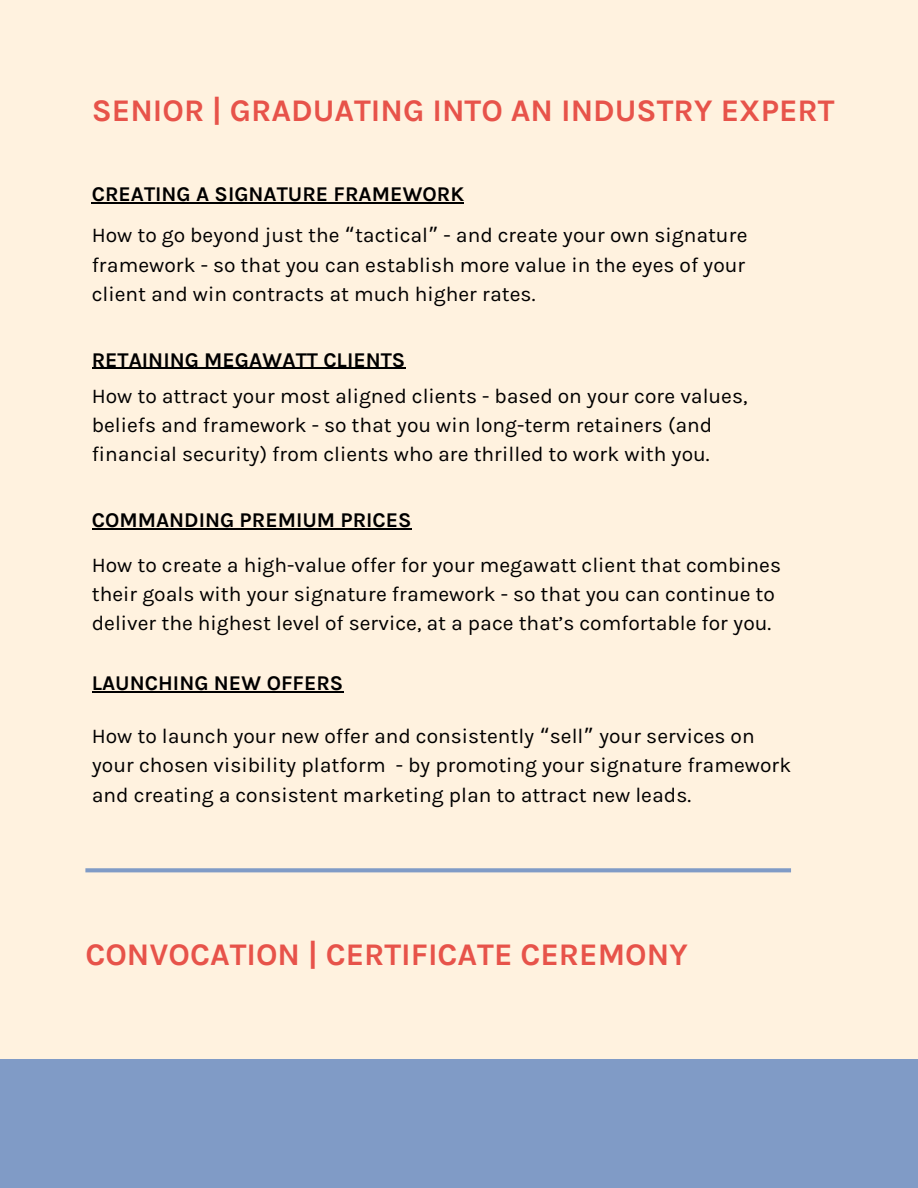
<style>
.page{position:relative;width:918px;height:1188px;background:#fff2df}
.page>*{position:absolute;margin:0;border:0;box-sizing:border-box;transform-origin:0 0}
.t1{font:700 31.5px "Karla";color:#e7534a}
.t2{font:21px/29.2px "Karla";color:#000}
.t3{font:700 21px "Karla";color:#000}
.s1{font-weight:700}
.s2{font-family:"Noto Sans Gurmukhi"}
</style>
<div class="page">
<div style="left:0;top:1060px;width:918px;height:128px;background:#809bc6"></div>
<hr style="left:92px;top:202px;width:372px;height:1px;background:#000">
<hr style="left:92px;top:368px;width:313px;height:1px;background:#000">
<hr style="left:92px;top:528px;width:320px;height:2px;background:#000">
<hr style="left:92px;top:691px;width:251px;height:1px;background:#000">
<svg style="left:85px;top:868px;width:706px;height:4px"></svg>
<h1 class="t1" style="left:92px;top:92px;width:744px">SENIOR | GRADUATING INTO AN INDUSTRY EXPERT</h1>
<p class="t2" style="left:92px;top:174px;width:657px;line-height:41.1px"><span class="s1">CREATING A SIGNATURE FRAMEWORK<br></span>How to go beyond just the <span class="s2">“</span>tactical<span class="s2">”</span> - and create your own signature</p>
<p class="t2" style="left:92px;top:250px;width:655px">framework - so that you can establish more value in the eyes of your client and win contracts at much higher rates.</p>
<p class="t3" style="left:92px;top:348px;width:315px">RETAINING MEGAWATT CLIENTS</p>
<p class="t2" style="left:92px;top:381px;width:657px">How to attract your most aligned clients - based on your core values, beliefs and framework - so that you win long-term retainers (and financial security) from clients who are thrilled to work with you.</p>
<p class="t3" style="left:92px;top:508px;width:321px">COMMANDING PREMIUM PRICES</p>
<p class="t2" style="left:92px;top:550px;width:691px">How to create a high-value offer for your megawatt client that combines their goals with your signature framework - so that you can continue to deliver the highest level of service, at a pace that’s comfortable for you.</p>
<p class="t3" style="left:92px;top:671px;width:253px">LAUNCHING NEW OFFERS</p>
<p class="t2" style="left:92px;top:722px;width:701px">How to launch your new offer and consistently <span class="s2">“</span>sell<span class="s2">”</span> your services on your chosen visibility platform - by promoting your signature framework and creating a consistent marketing plan to attract new leads.</p>
<h1 class="t1" style="left:85px;top:936px;width:604px">CONVOCATION | CERTIFICATE CEREMONY</h1>
</div>
